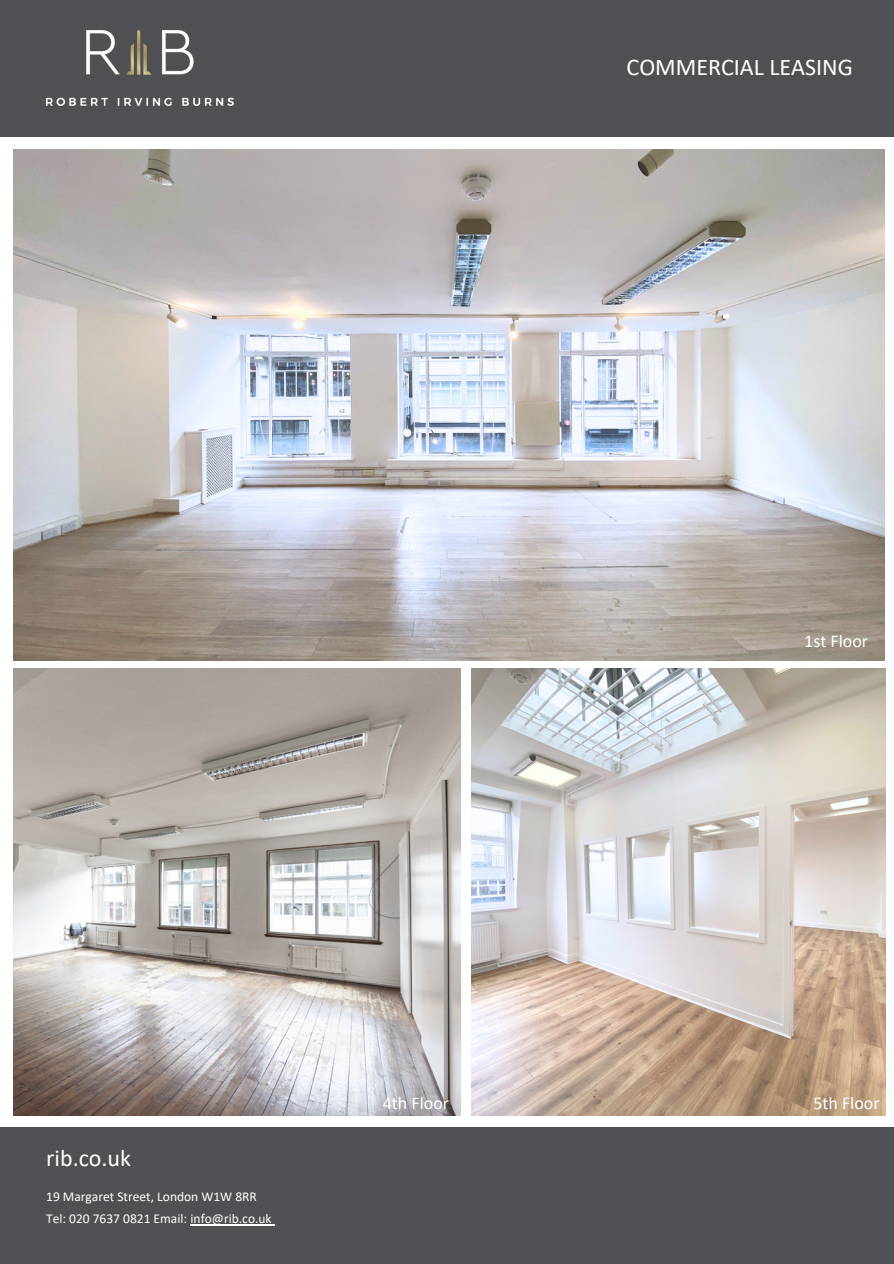
<style>
.page{position:relative;width:894px;height:1264px;background:#fff}
.page>*{position:absolute;margin:0;border:0;box-sizing:border-box;transform-origin:0 0}
.t1{font:24px "Calibri";color:#fff}
.t2{font:18px "Calibri";color:#fff}
.t3{font:13.5px/22.5px "Calibri";color:#fff}
</style>
<div class="page">
<div style="left:0;top:0;width:893px;height:137px;background:#4e5053"></div>
<img style="left:46px;top:30px;width:187px;height:76px">
<div style="left:0;top:1126px;width:893px;height:137px;background:#4e5053"></div>
<img style="left:14px;top:668px;width:447px;height:447px">
<img style="left:14px;top:149px;width:870px;height:511px">
<img style="left:471px;top:668px;width:413px;height:447px">
<hr style="left:190px;top:1224px;width:82px;height:1px;background:#fff">
<h1 class="t1" style="left:626px;top:57px;width:228px">COMMERCIAL LEASING</h1>
<h2 class="t2" style="left:804px;top:633px;width:65px">1st Floor</h2>
<h1 class="t1" style="left:46px;top:1147px;width:86px">rib.co.uk</h1>
<p class="t3" style="left:46px;top:1185px;width:227px">19 Margaret Street, London W1W 8RR<br>Tel: 020 7637 0821 Email: info@rib.co.uk</p>
<h2 class="t2" style="left:383px;top:1095px;width:68px">4th Floor</h2>
<h2 class="t2" style="left:813px;top:1095px;width:68px">5th Floor</h2>
</div>
